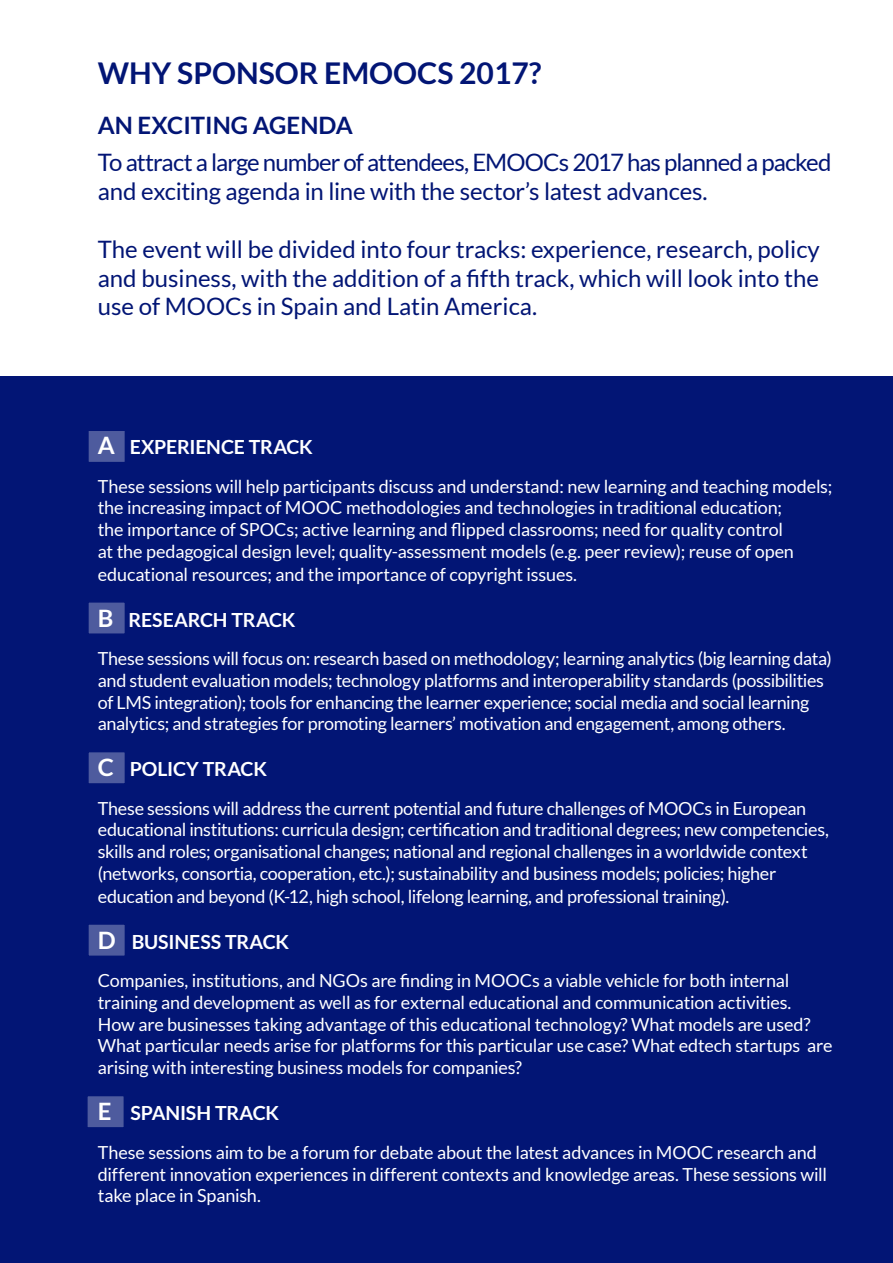
<style>
.page{position:relative;width:893px;height:1263px;background:#fff}
.page>*{position:absolute;margin:0;border:0;box-sizing:border-box;transform-origin:0 0}
.t1{font:700 30px "Lato";color:#021575}
.t2{font:24px/28.8px "Lato";letter-spacing:-.015em;color:#021575}
.t3{font:700 24px "Lato";color:#021575}
.t4{font:700 19.5px "Lato";letter-spacing:-.01em;color:#fff}
.t5{font:18px/21.6px "Lato";letter-spacing:-.015em;color:#fff}
.s1{font-size:24px}
</style>
<div class="page">
<div style="left:0;top:376px;width:893px;height:887px;background:#021575"></div>
<div style="left:87px;top:429px;width:39px;height:34px;background:#4e5b9e;border:2px solid #021575"></div>
<div style="left:87px;top:601px;width:39px;height:34px;background:#4e5b9e;border:2px solid #021575"></div>
<div style="left:87px;top:751px;width:39px;height:34px;background:#4e5b9e;border:2px solid #021575"></div>
<div style="left:87px;top:923px;width:39px;height:34px;background:#4e5b9e;border:2px solid #021575"></div>
<div style="left:86px;top:1095px;width:39px;height:34px;background:#4e5b9e;border:2px solid #021575"></div>
<h1 class="t1" style="left:98px;top:56px;width:445px">WHY SPONSOR EMOOCS 2017?</h1>
<h2 class="t3" style="left:98px;top:112px;width:257px">AN EXCITING AGENDA</h2>
<h2 class="t2" style="left:98px;top:148px;width:735px">To attract a large number of attendees, EMOOCs 2017 has planned a packed and exciting agenda in line with the sector’s latest advances.</h2>
<h2 class="t2" style="left:98px;top:235px;width:724px;text-align:justify">The event will be divided into four tracks: experience, research, policy and business, with the addition of a fifth track, which will look into the use of MOOCs in Spain and Latin America.</h2>
<p class="t4" style="left:98px;top:436px;width:217px"><span class="s1">A</span> EXPERIENCE TRACK</p>
<p class="t5" style="left:98px;top:475px;width:736px">These sessions will help participants discuss and understand: new learning and teaching models; the increasing impact of MOOC methodologies and technologies in traditional education;<br>the importance of SPOCs; active learning and flipped classrooms; need for quality control<br>at the pedagogical design level; quality-assessment models (e.g. peer review); reuse of open</p>
<p class="t5" style="left:98px;top:564px;width:481px">educational resources; and the importance of copyright issues.</p>
<p class="t4" style="left:98px;top:609px;width:199px"><span class="s1">B</span> RESEARCH TRACK</p>
<p class="t5" style="left:98px;top:648px;width:736px">These sessions will focus on: research based on methodology; learning analytics (big learning data) and student evaluation models; technology platforms and interoperability standards (possibilities of LMS integration); tools for enhancing the learner experience; social media and social learning analytics; and strategies for promoting learners’ motivation and engagement, among others.</p>
<p class="t4" style="left:98px;top:758px;width:171px"><span class="s1">C</span> POLICY TRACK</p>
<p class="t5" style="left:98px;top:797px;width:732px">These sessions will address the current potential and future challenges of MOOCs in European educational institutions: curricula design; certification and traditional degrees; new competencies, skills and roles; organisational changes; national and regional challenges in a worldwide context (networks, consortia, cooperation, etc.); sustainability and business models; policies; higher</p>
<p class="t5" style="left:98px;top:885px;width:633px">education and beyond (K-12, high school, lifelong learning, and professional training).</p>
<p class="t4" style="left:98px;top:930px;width:193px"><span class="s1">D</span> BUSINESS TRACK</p>
<p class="t5" style="left:98px;top:970px;width:736px">Companies, institutions, and NGOs are finding in MOOCs a viable vehicle for both internal training and development as well as for external educational and communication activities.<br>How are businesses taking advantage of this educational technology? What models are used?<br>What particular needs arise for platforms for this particular use case? What edtech startups are arising with interesting business models for companies?</p>
<p class="t4" style="left:98px;top:1102px;width:183px"><span class="s1">E</span> SPANISH TRACK</p>
<p class="t5" style="left:98px;top:1141px;width:731px">These sessions aim to be a forum for debate about the latest advances in MOOC research and different innovation experiences in different contexts and knowledge areas. These sessions will take place in Spanish.</p>
</div>
